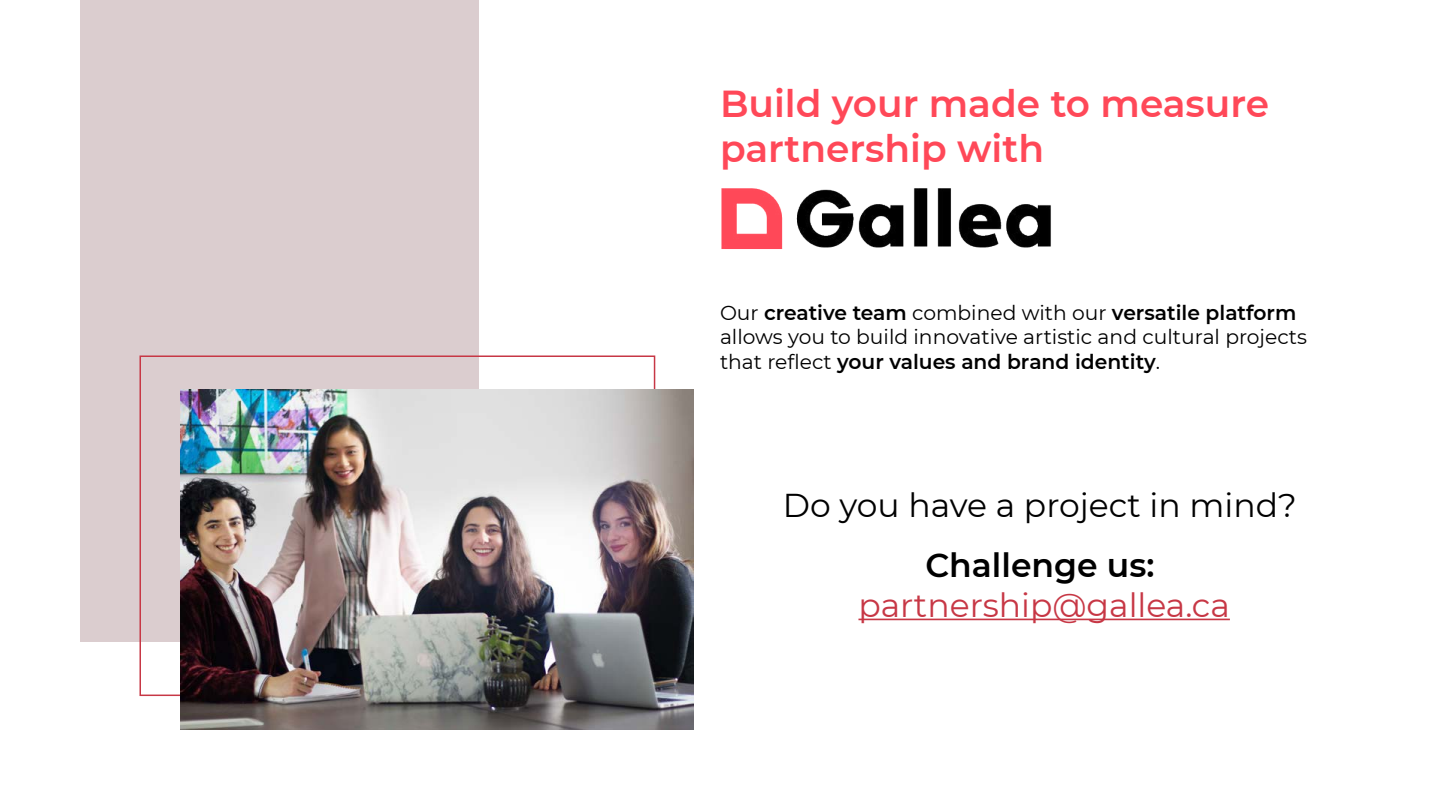
<style>
.page{position:relative;width:1440px;height:810px;background:#fff}
.page>*{position:absolute;margin:0;border:0;box-sizing:border-box;transform-origin:0 0}
.t1{font:600 37.5px/45px "Montserrat";color:#ff4858}
.t2{font:33px "Montserrat";color:#000}
.t3{font:33px "Montserrat";color:#c73745}
.t4{font:600 33px "Montserrat";color:#000}
.t5{font:20.25px/24.3px "Montserrat";color:#000}
.s1{font-weight:600}
</style>
<div class="page">
<div style="left:80px;top:0;width:398px;height:641px;background:#dbcdcf"></div>
<img style="left:181px;top:389px;width:513px;height:341px">
<hr style="left:858px;top:619px;width:372px;height:1px;background:#c73745">
<img style="left:721px;top:188px;width:330px;height:61px">
<h1 class="t1" style="left:720px;top:79px;width:551px">Build your made to measure partnership with</h1>
<p class="t5" style="left:720px;top:300px;width:589px">Our <span class="s1">creative team</span> combined with our <span class="s1">versatile platform </span>allows you to build innovative artistic and cultural projects that reflect <span class="s1">your values and brand identity</span>.</p>
<h2 class="t2" style="left:783px;top:483px;width:516px">Do you have a project in mind?</h2>
<h2 class="t4" style="left:925px;top:542px;width:231px">Challenge us:</h2>
<h2 class="t3" style="left:858px;top:583px;width:373px">partnership@gallea.ca</h2>
</div>
